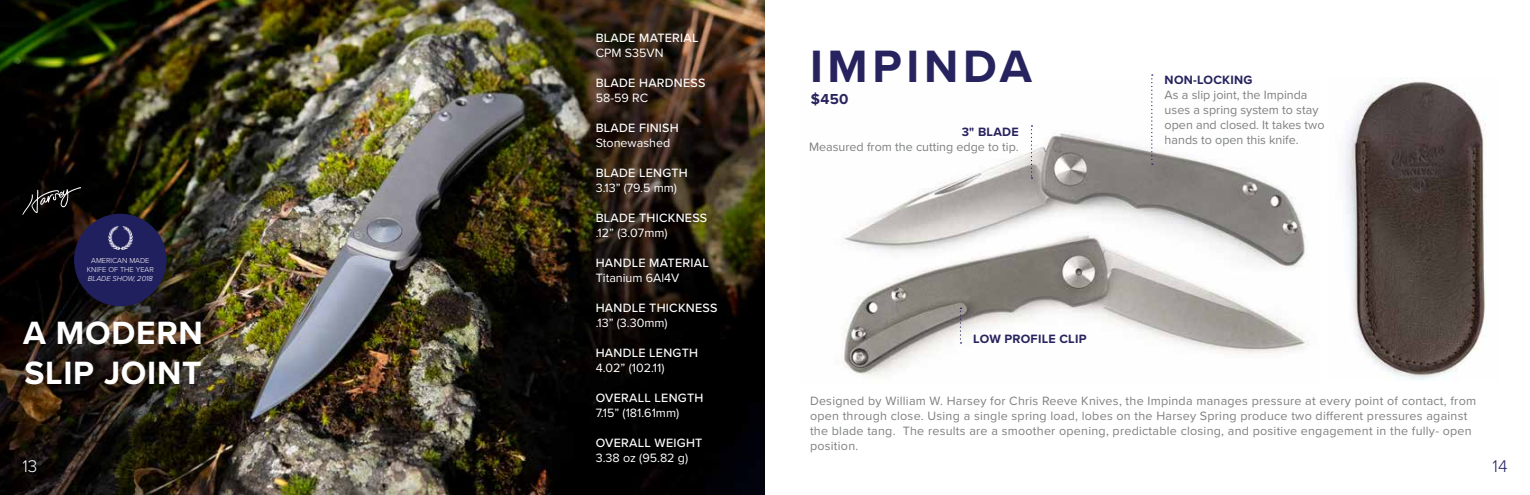
<style>
.page{position:relative;width:1530px;height:495px;background:#fff}
.page>*{position:absolute;margin:0;border:0;box-sizing:border-box;transform-origin:0 0}
.t1{font:700 47px "Proxima Nova";letter-spacing:.1em;color:#27235e}
.t2{font:700 33.38px/40.1px "Proxima Nova";letter-spacing:.02em;color:#fff}
.t3{font:300 17.5px "Proxima Nova";color:#fff}
.t4{font:300 17.5px "Proxima Nova";color:#21205f}
.t5{font:700 15px "Proxima Nova";color:#27235e}
.t6{font:12.5px/15px "Proxima Nova";letter-spacing:.02em;color:#7f8080}
.t7{font:500 12.5px "Proxima Nova";letter-spacing:.02em;color:#fff}
.t8{font:12.5px/15px "Proxima Nova";color:#7f8080}
.t9{font:12.5px "Proxima Nova";color:#fff}
.t10{font:700 12.5px "Proxima Nova";letter-spacing:.02em;color:#27235e}
.t11{font:300 7.5px/9px "Proxima Nova";color:#fff;text-align:center}
.t12{font:italic 300 7.5px "Proxima Nova";color:#fff}
</style>
<div class="page">
<img style="left:0;top:0;width:765px;height:495px">
<div style="left:75px;top:214px;width:91px;height:92px;background:#21205f;border-radius:50%"></div>
<img style="left:108px;top:227px;width:24px;height:23px">
<svg style="left:22px;top:187px;width:59px;height:28px"></svg>
<img style="left:1343px;top:81px;width:143px;height:299px">
<img style="left:842px;top:129px;width:467px;height:247px">
<svg style="left:1151px;top:74px;width:2px;height:91px"></svg>
<svg style="left:1031px;top:125px;width:2px;height:54px"></svg>
<svg style="left:960px;top:308px;width:2px;height:36px"></svg>
<p class="t7" style="left:596px;top:29px;width:104px">BLADE MATERIAL</p>
<p class="t9" style="left:596px;top:46px;width:69px">CPM S35VN</p>
<p class="t7" style="left:596px;top:74px;width:111px">BLADE HARDNESS</p>
<p class="t9" style="left:596px;top:91px;width:54px">58-59 RC</p>
<p class="t7" style="left:596px;top:119px;width:85px">BLADE FINISH</p>
<p class="t9" style="left:596px;top:136px;width:76px">Stonewashed</p>
<p class="t7" style="left:596px;top:164px;width:94px">BLADE LENGTH</p>
<p class="t9" style="left:596px;top:181px;width:83px">3.13” (79.5 mm)</p>
<p class="t7" style="left:596px;top:209px;width:113px">BLADE THICKNESS</p>
<p class="t9" style="left:596px;top:226px;width:73px">.12” (3.07mm)</p>
<p class="t7" style="left:596px;top:254px;width:115px">HANDLE MATERIAL</p>
<p class="t9" style="left:596px;top:271px;width:85px">Titanium 6Al4V</p>
<p class="t7" style="left:596px;top:299px;width:123px">HANDLE THICKNESS</p>
<p class="t9" style="left:596px;top:316px;width:73px">.13” (3.30mm)</p>
<p class="t7" style="left:596px;top:344px;width:104px">HANDLE LENGTH</p>
<p class="t9" style="left:596px;top:361px;width:70px">4.02” (102.11)</p>
<p class="t7" style="left:596px;top:389px;width:109px">OVERALL LENGTH</p>
<p class="t9" style="left:596px;top:406px;width:85px">7.15” (181.61mm)</p>
<p class="t7" style="left:596px;top:434px;width:108px">OVERALL WEIGHT</p>
<p class="t9" style="left:596px;top:451px;width:94px">3.38 oz (95.82 g)</p>
<h1 class="t1" style="left:810px;top:38px;width:220px">IMPINDA</h1>
<p class="t10" style="left:1165px;top:73px;width:89px">NON-LOCKING</p>
<p class="t8" style="left:1165px;top:88px;width:162px">As a slip joint, the Impinda uses a spring system to stay open and closed. It takes two hands to open this knife.</p>
<p class="t5" style="left:811px;top:90px;width:39px">$450</p>
<p class="t10" style="left:962px;top:124px;width:58px">3" BLADE</p>
<p class="t8" style="left:809px;top:139px;width:211px">Measured from the cutting edge to tip.</p>
<p class="t11" style="left:87px;top:256px;width:69px">AMERICAN MADE<br>KNIFE OF THE YEAR</p>
<p class="t12" style="left:88px;top:274px;width:66px">BLADE SHOW, 2018</p>
<h2 class="t2" style="left:23px;top:314px;width:181px">A MODERN<br>SLIP JOINT</h2>
<p class="t10" style="left:973px;top:331px;width:115px">LOW PROFILE CLIP</p>
<p class="t6" style="left:810px;top:394px;width:668px">Designed by William W. Harsey for Chris Reeve Knives, the Impinda manages pressure at every point of contact, from open through close. Using a single spring load, lobes on the Harsey Spring produce two different pressures against the blade tang. The results are a smoother opening, predictable closing, and positive engagement in the fully- open position.</p>
<h3 class="t3" style="left:23px;top:456px;width:16px">13</h3>
<h3 class="t4" style="left:1493px;top:456px;width:16px">14</h3>
</div>
